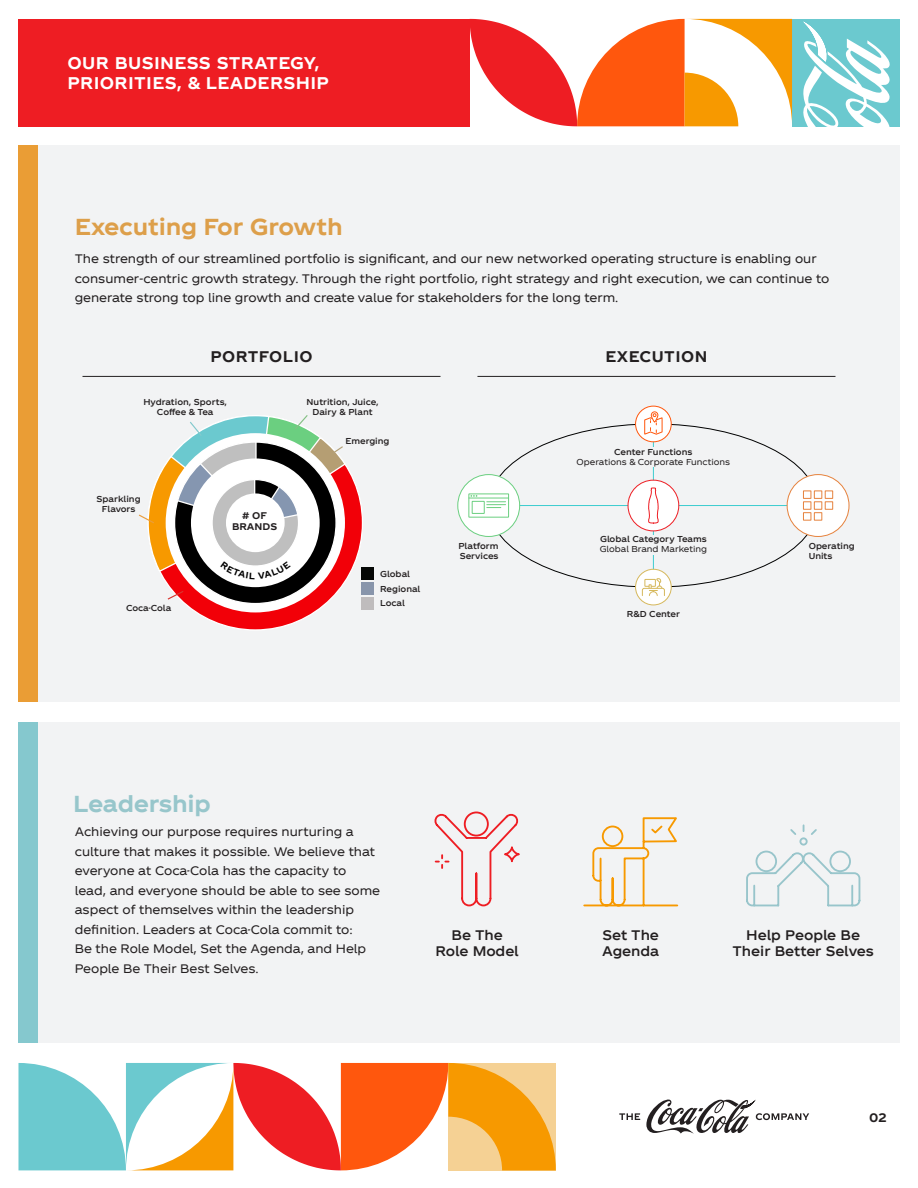
<style>
.page{position:relative;width:918px;height:1188px;background:#fff}
.page>*{position:absolute;margin:0;border:0;box-sizing:border-box;transform-origin:0 0}
.t1{font:22.5px "TCCC Unity Text Bold";letter-spacing:-.01em;color:#dd9f4a}
.t2{font:22.5px "TCCC Unity Text Bold";letter-spacing:-.015em;color:#97c6cb}
.t3{font:16.5px/19.8px "TCCC Unity Text Bold";letter-spacing:.02em;color:#fff}
.t4{font:15px "TCCC Unity Text Bold";letter-spacing:.03em;color:#231f20}
.t5{font:13.5px "TCCC Unity Text Medium";letter-spacing:-.005em;color:#231f20}
.t6{font:12px/19.5px "TCCC Unity Text Regular";color:#231f20}
.t7{font:12px "TCCC Unity Text Bold";color:#231f20}
.t8{font:9.45px "TCCC Unity Text Bold";color:#231f20}
.t9{font:8.4px "TCCC Unity Text Medium";color:#231f20}
.t10{font:8.4px "TCCC Unity Text Regular";color:#231f20}
</style>
<div class="page">
<div style="left:18px;top:146px;width:882px;height:556px;background:#f2f3f4"></div>
<div style="left:18px;top:146px;width:20px;height:556px;background:#ea9d35"></div>
<hr style="left:82px;top:376px;width:359px;height:1px;background:#231f20">
<hr style="left:477px;top:376px;width:359px;height:1px;background:#231f20">
<svg style="left:148px;top:416px;width:214px;height:214px;background:#f3282e"></svg>
<div style="left:362px;top:568px;width:12px;height:12px;background:#050705"></div>
<div style="left:362px;top:582px;width:12px;height:13px;background:#8895ab"></div>
<div style="left:362px;top:597px;width:12px;height:12px;background:#bfbcbd"></div>
<hr style="left:653px;top:424px;width:1px;height:163px;background:#3dcccf">
<hr style="left:489px;top:505px;width:329px;height:1px;background:#3dcccf">
<div style="left:636px;top:406px;width:35px;height:36px;background:#fff;border-radius:50%"></div>
<div style="left:635px;top:406px;width:37px;height:36px;border:1px solid #ff570d;border-radius:50%"></div>
<div style="left:628px;top:480px;width:51px;height:51px;background:#fff;border-radius:50%"></div>
<div style="left:628px;top:480px;width:51px;height:51px;border:1px solid #ee1d23;border-radius:50%"></div>
<div style="left:787px;top:475px;width:62px;height:61px;background:#fff;border-radius:50%"></div>
<div style="left:787px;top:474px;width:62px;height:63px;border:1px solid #e6823d;border-radius:50%"></div>
<div style="left:636px;top:569px;width:35px;height:36px;background:#fff;border-radius:50%"></div>
<div style="left:635px;top:569px;width:37px;height:36px;border:1px solid #d6b85c;border-radius:50%"></div>
<div style="left:651px;top:411px;width:7px;height:12px;border:1px solid #ff570d;border-radius:3px"></div>
<svg style="left:644px;top:413px;width:19px;height:22px"></svg>
<svg style="left:648px;top:487px;width:11px;height:37px"></svg>
<svg style="left:641px;top:578px;width:24px;height:18px"></svg>
<div style="left:803px;top:490px;width:8px;height:9px;border:1px solid #e6823d"></div>
<div style="left:814px;top:490px;width:8px;height:9px;border:1px solid #e6823d"></div>
<div style="left:825px;top:490px;width:8px;height:9px;border:1px solid #e6823d"></div>
<div style="left:803px;top:501px;width:8px;height:9px;border:1px solid #e6823d"></div>
<div style="left:814px;top:501px;width:8px;height:9px;border:1px solid #e6823d"></div>
<div style="left:825px;top:501px;width:8px;height:9px;border:1px solid #e6823d"></div>
<div style="left:803px;top:512px;width:8px;height:9px;border:1px solid #e6823d"></div>
<div style="left:814px;top:512px;width:8px;height:9px;border:1px solid #e6823d"></div>
<div style="left:458px;top:475px;width:62px;height:61px;background:#fff;border-radius:50%"></div>
<div style="left:457px;top:474px;width:63px;height:63px;border:1px solid #6bcf80;border-radius:50%"></div>
<svg style="left:469px;top:494px;width:40px;height:23px"></svg>
<div style="left:468px;top:493px;width:41px;height:25px;border:1px solid #6bcf80"></div>
<hr style="left:469px;top:498px;width:40px;height:1px;background:#6bcf80">
<svg style="left:470px;top:495px;width:7px;height:2px"></svg>
<div style="left:472px;top:501px;width:12px;height:12px;background:#fff"></div>
<div style="left:472px;top:501px;width:13px;height:13px;border:1px solid #6bcf80"></div>
<svg style="left:487px;top:501px;width:19px;height:7px"></svg>
<div style="left:564px;top:448px;width:178px;height:19px;background:#f2f3f4"></div>
<div style="left:564px;top:536px;width:178px;height:19px;background:#f2f3f4"></div>
<div style="left:18px;top:723px;width:882px;height:320px;background:#f2f3f4"></div>
<div style="left:18px;top:723px;width:20px;height:320px;background:#85c8ce"></div>
<svg style="left:434px;top:811px;width:86px;height:96px"></svg>
<svg style="left:583px;top:817px;width:96px;height:90px"></svg>
<svg style="left:746px;top:824px;width:115px;height:83px"></svg>
<svg style="left:619px;top:1113px;width:21px;height:7px"></svg>
<svg style="left:646px;top:1099px;width:163px;height:35px"></svg>
<svg style="left:18px;top:1063px;width:538px;height:107px"></svg>
<div style="left:792px;top:19px;width:108px;height:107px;background:#6bc9cf"></div>
<div style="left:18px;top:19px;width:452px;height:107px;background:#ee1d23"></div>
<svg style="left:803px;top:21px;width:87px;height:105px"></svg>
<svg style="left:470px;top:19px;width:322px;height:107px"></svg>
<svg style="left:139px;top:415px;width:208px;height:189px"></svg>
<p class="t3" style="left:68px;top:52px;width:263px">OUR BUSINESS STRATEGY,<br>PRIORITIES, &amp; LEADERSHIP</p>
<p class="t1" style="left:75px;top:207px;width:269px">Executing For Growth</p>
<p class="t6" style="left:75px;top:248px;width:756px">The strength of our streamlined portfolio is significant, and our new networked operating structure is enabling our consumer-centric growth strategy. Through the right portfolio, right strategy and right execution, we can continue to generate strong top line growth and create value for stakeholders for the long term.</p>
<p class="t4" style="left:210px;top:343px;width:104px">PORTFOLIO</p>
<p class="t4" style="left:606px;top:343px;width:103px">EXECUTION</p>
<p class="t9" style="left:143px;top:395px;width:85px">Hydration, Sports,</p>
<p class="t9" style="left:157px;top:405px;width:58px">Coffee &amp; Tea</p>
<p class="t9" style="left:97px;top:491px;width:45px">Sparkling</p>
<p class="t9" style="left:102px;top:501px;width:35px">Flavors</p>
<p class="t9" style="left:126px;top:600px;width:47px">Coca-Cola</p>
<p class="t8" style="left:242px;top:507px;width:27px"># OF</p>
<p class="t8" style="left:232px;top:519px;width:47px">BRANDS</p>
<p class="t9" style="left:307px;top:395px;width:74px">Nutrition, Juice,</p>
<p class="t9" style="left:313px;top:405px;width:62px">Dairy &amp; Plant</p>
<p class="t9" style="left:345px;top:434px;width:45px">Emerging</p>
<p class="t9" style="left:380px;top:567px;width:31px">Global</p>
<p class="t9" style="left:380px;top:581px;width:42px">Regional</p>
<p class="t9" style="left:380px;top:596px;width:26px">Local</p>
<p class="t9" style="left:458px;top:538px;width:42px">Platform</p>
<p class="t9" style="left:460px;top:548px;width:40px">Services</p>
<p class="t9" style="left:614px;top:444px;width:80px">Center Functions</p>
<p class="t10" style="left:577px;top:455px;width:155px">Operations &amp; Corporate Functions</p>
<p class="t9" style="left:600px;top:532px;width:108px">Global Category Teams</p>
<p class="t10" style="left:600px;top:543px;width:109px">Global Brand Marketing</p>
<p class="t9" style="left:627px;top:607px;width:55px">R&amp;D Center</p>
<p class="t9" style="left:809px;top:538px;width:48px">Operating</p>
<p class="t9" style="left:809px;top:548px;width:25px">Units</p>
<p class="t2" style="left:73px;top:783px;width:139px">Leadership</p>
<p class="t6" style="left:75px;top:821px;width:307px">Achieving our purpose requires nurturing a culture that makes it possible. We believe that everyone at Coca-Cola has the capacity to lead, and everyone should be able to see some aspect of themselves within the leadership definition. Leaders at Coca-Cola commit to:<br>Be the Role Model, Set the Agenda, and Help People Be Their Best Selves.</p>
<p class="t5" style="left:452px;top:923px;width:53px">Be The</p>
<p class="t5" style="left:436px;top:940px;width:85px">Role Model</p>
<p class="t5" style="left:603px;top:923px;width:58px">Set The</p>
<p class="t5" style="left:602px;top:940px;width:58px">Agenda</p>
<p class="t5" style="left:746px;top:923px;width:115px">Help People Be</p>
<p class="t5" style="left:733px;top:940px;width:143px">Their Better Selves</p>
<p class="t7" style="left:869px;top:1107px;width:19px">02</p>
</div>
